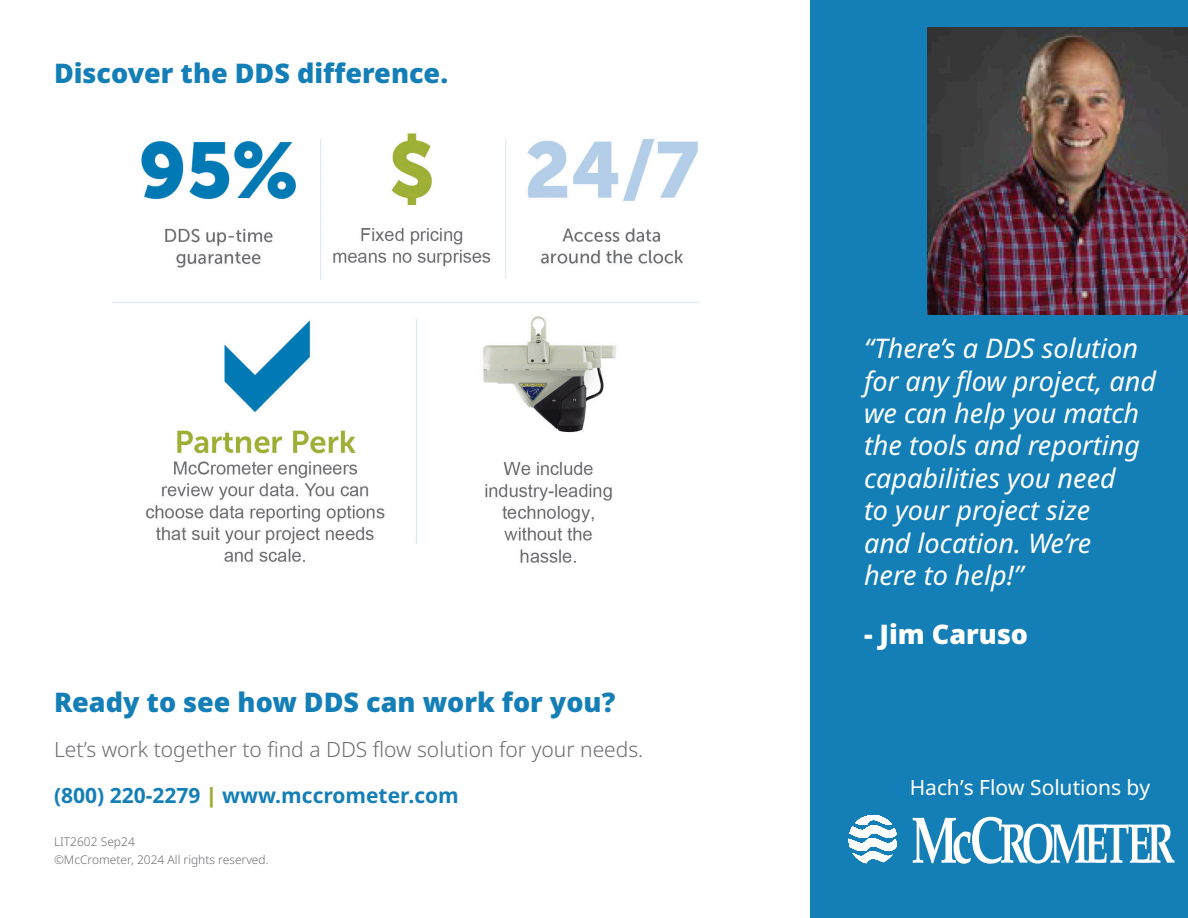
<style>
.page{position:relative;width:1188px;height:918px;background:#fff}
.page>*{position:absolute;margin:0;border:0;box-sizing:border-box;transform-origin:0 0}
.t1{font:italic 27px/32.4px "Noto Sans";color:#fff}
.t2{font:900 27px "Noto Sans";color:#147fb7}
.t3{font:900 27px "Noto Sans";color:#fff}
.t4{font:300 21px "Noto Sans";color:#6c6d70}
.t5{font:700 21px "Noto Sans";color:#147fb7}
.Head_2{font:21px "Noto Sans";letter-spacing:-.005em;color:#fff}
.t6{font:300 12px/18px "Noto Sans";color:#6c6d70}
.s1{font-weight:900;color:#a0ae39}
</style>
<div class="page">
<div style="left:810px;top:0;width:378px;height:918px;background:#147fb7"></div>
<img style="left:928px;top:27px;width:260px;height:287px">
<svg style="left:913px;top:817px;width:261px;height:47px"></svg>
<svg style="left:849px;top:815px;width:48px;height:48px"></svg>
<img style="left:112px;top:133px;width:587px;height:430px">
<p class="t2" style="left:54px;top:53px;width:396px">Discover the DDS difference.</p>
<p class="t2" style="left:54px;top:682px;width:563px">Ready to see how DDS can work for you?</p>
<p class="t4" style="left:54px;top:735px;width:591px">Let’s work together to find a DDS flow solution for your needs.</p>
<p class="t5" style="left:54px;top:780px;width:406px">(800) 220-2279 <span class="s1">|</span> www.mccrometer.com</p>
<p class="t6" style="left:54px;top:833px;width:216px">LIT2602 Sep24<br>©McCrometer, 2024 All rights reserved.</p>
<p class="t1" style="left:864px;top:333px;width:294px">“There’s a DDS solution for any flow project, and we can help you match the tools and reporting capabilities you need<br>to your project size<br>and location. We’re<br>here to help!”</p>
<p class="t3" style="left:864px;top:614px;width:166px">- Jim Caruso</p>
<p class="Head_2" style="left:910px;top:772px;width:242px">Hach’s Flow Solutions by</p>
</div>
